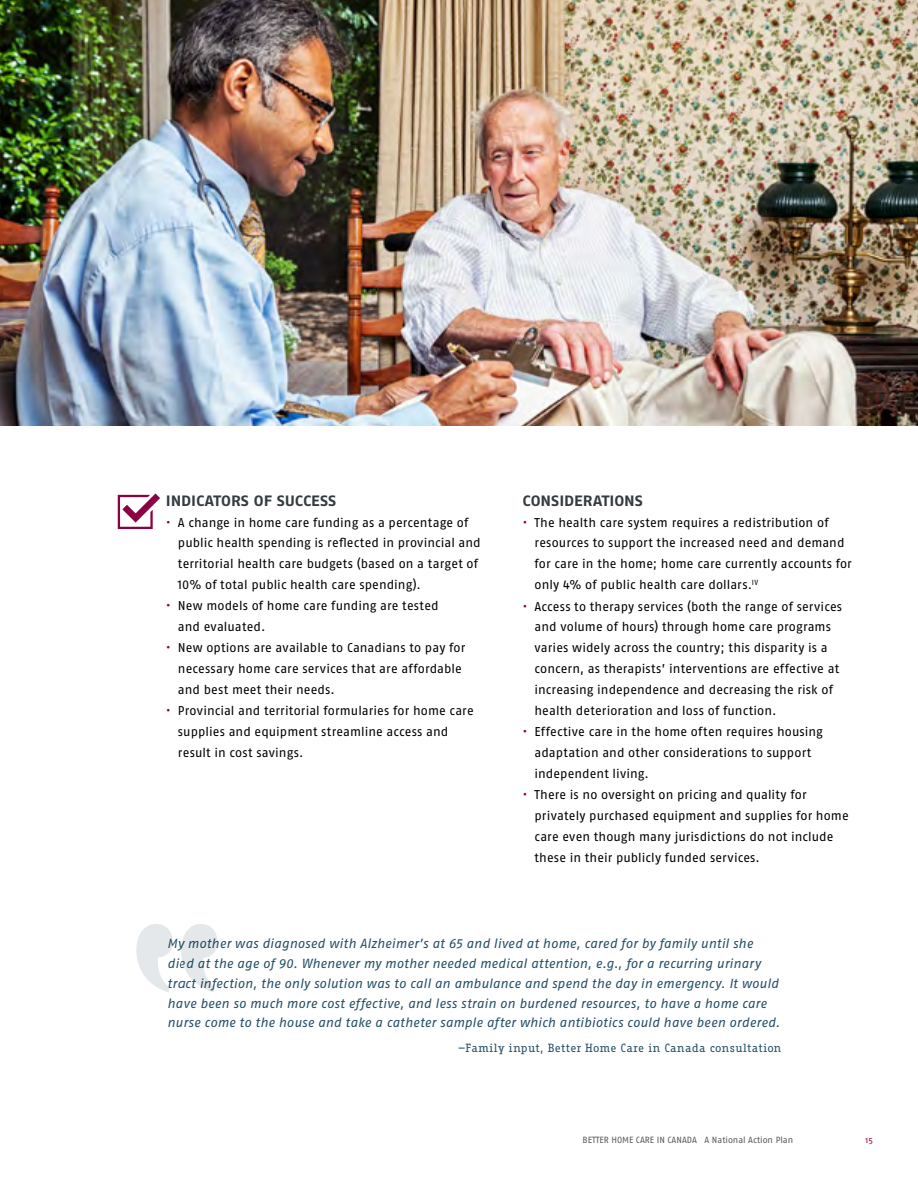
<style>
.page{position:relative;width:918px;height:1188px;background:#fff}
.page>*{position:absolute;margin:0;border:0;box-sizing:border-box;transform-origin:0 0}
.t1{font:15px "Fago Ex Bold Lf";letter-spacing:-.005em;color:#353c3f}
.t2{font:italic 13.2px/19.8px "Fago No Regular Lf";letter-spacing:.01em;color:#254f66}
.t3{font:12.75px/21px "Fago No Regular LF";letter-spacing:.005em;color:#000}
.t4{font:11.55px "Fago Office Serif";letter-spacing:.02em;color:#254f66}
.t5{font:9px "Fago No Regular LF";color:#58595b}
.t6{font:8.7px "Fago No";color:#8b0144}
.s1{color:#8b0144}
</style>
<div class="page">
<img style="left:0;top:0;width:918px;height:425px">
<svg style="left:118px;top:494px;width:42px;height:35px"></svg>
<svg style="left:181px;top:924px;width:36px;height:68px"></svg>
<svg style="left:136px;top:924px;width:37px;height:68px"></svg>
<p class="t1" style="left:166px;top:491px;width:172px">INDICATORS OF SUCCESS</p>
<p class="t3" style="left:178px;top:511px;width:304px;text-indent:-12px"><span class="s1">•</span> A change in home care funding as a percentage of public health spending is reflected in provincial and territorial health care budgets (based on a target of 10% of total public health care spending).</p>
<p class="t3" style="left:178px;top:595px;width:262px;text-indent:-12px"><span class="s1">•</span> New models of home care funding are tested and evaluated.</p>
<p class="t3" style="left:178px;top:637px;width:289px;text-indent:-12px"><span class="s1">•</span> New options are available to Canadians to pay for necessary home care services that are affordable and best meet their needs.</p>
<p class="t3" style="left:178px;top:700px;width:297px;text-indent:-12px"><span class="s1">•</span> Provincial and territorial formularies for home care supplies and equipment streamline access and result in cost savings.</p>
<p class="t1" style="left:523px;top:491px;width:122px">CONSIDERATIONS</p>
<p class="t3" style="left:535px;top:511px;width:319px;text-indent:-12px"><span class="s1">•</span> The health care system requires a redistribution of resources to support the increased need and demand for care in the home; home care currently accounts for only 4% of public health care dollars.<sup>IV</sup></p>
<p class="t3" style="left:535px;top:595px;width:309px;text-indent:-12px"><span class="s1">•</span> Access to therapy services (both the range of services and volume of hours) through home care programs varies widely across the country; this disparity is a concern, as therapists’ interventions are effective at increasing independence and decreasing the risk of health deterioration and loss of function.</p>
<p class="t3" style="left:535px;top:721px;width:290px;text-indent:-12px"><span class="s1">•</span> Effective care in the home often requires housing adaptation and other considerations to support independent living.</p>
<p class="t3" style="left:535px;top:784px;width:316px;text-indent:-12px"><span class="s1">•</span> There is no oversight on pricing and quality for privately purchased equipment and supplies for home care even though many jurisdictions do not include these in their publicly funded services.</p>
<p class="t2" style="left:167px;top:934px;width:614px">My mother was diagnosed with Alzheimer’s at 65 and lived at home, cared for by family until she died at the age of 90. Whenever my mother needed medical attention, e.g., for a recurring urinary tract infection, the only solution was to call an ambulance and spend the day in emergency. It would have been so much more cost effective, and less strain on burdened resources, to have a home care nurse come to the house and take a catheter sample after which antibiotics could have been ordered.</p>
<p class="t4" style="left:458px;top:1042px;width:325px">—Family input, Better Home Care in Canada consultation</p>
<p class="t5" style="left:583px;top:1135px;width:212px">BETTER HOME CARE IN CANADA A National Action Plan</p>
<p class="t6" style="left:865px;top:1135px;width:9px">15</p>
</div>
